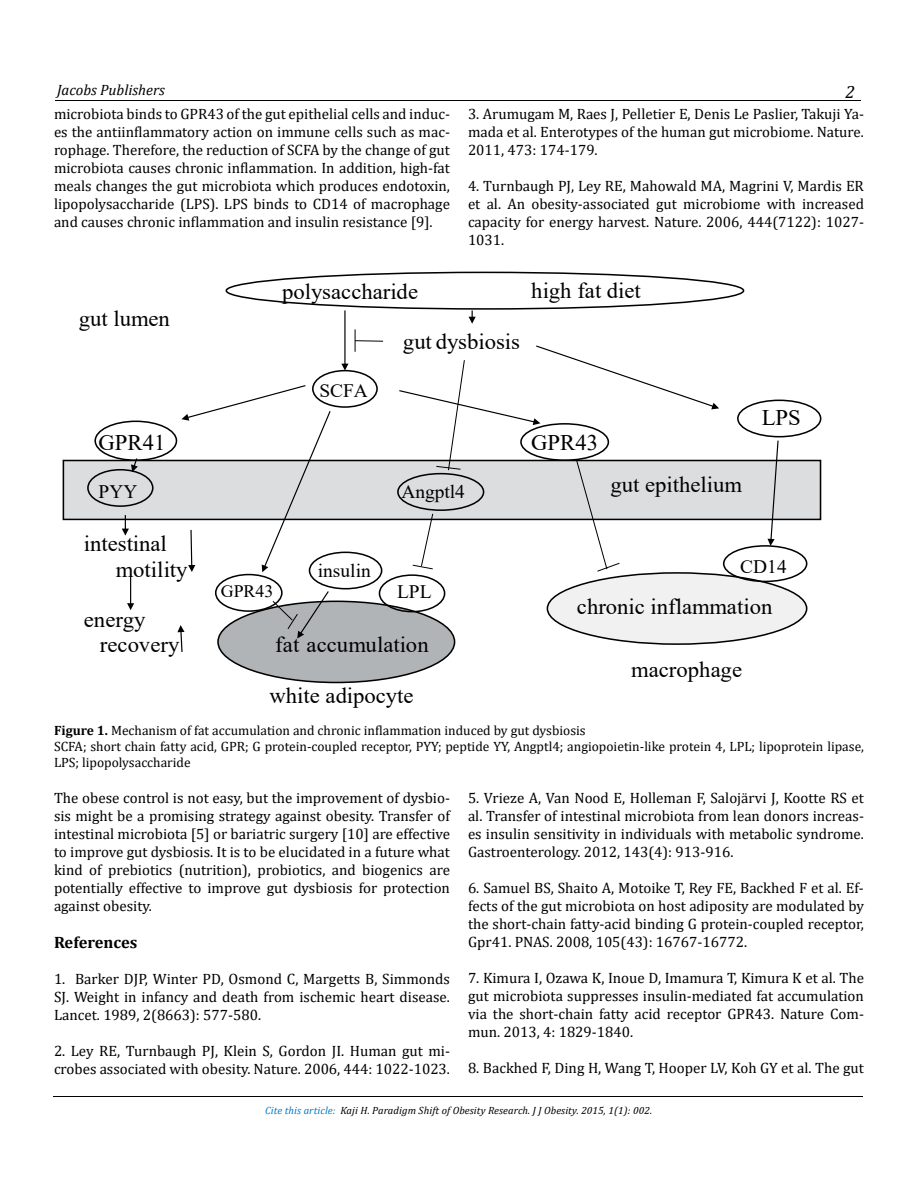
<style>
.page{position:relative;width:918px;height:1188px;background:#fff}
.page>*{position:absolute;margin:0;border:0;box-sizing:border-box;transform-origin:0 0}
.t1{font:22.35px "Times New Roman";color:#000}
.t2{font:22.2px/25.3px "Times New Roman";color:#000}
.t3{font:19.05px "Times New Roman";color:#000}
.t4{font:italic 18px "Cambria";color:#000}
.t5{font:17.55px "Times New Roman";letter-spacing:-.005em;color:#000}
.t6{font:700 16.5px "Cambria";color:#000001}
.t7{font:15px/18px "Cambria";color:#000001;text-align:justify}
.t8{font:italic 15px "Cambria";color:#000}
.t9{font:13.5px/16.2px "Cambria";color:#000}
.t10{font:italic 10.5px "Cambria";letter-spacing:.01em;color:#000}
.s1{font-weight:700}
.s2{color:#007bca}
</style>
<div class="page">
<hr style="left:55px;top:101px;width:806px;height:1px;background:#000103">
<hr style="left:53px;top:1096px;width:810px;height:1px;background:#000103">
<div style="left:218px;top:601px;width:237px;height:81px;background:#b1b4b6;border-radius:50%"></div>
<div style="left:547px;top:573px;width:260px;height:71px;background:#f1f1f2;border-radius:50%"></div>
<div style="left:547px;top:572px;width:260px;height:73px;border:2px solid #000;border-radius:50%"></div>
<div style="left:63px;top:461px;width:758px;height:58px;background:#dcddde"></div>
<div style="left:63px;top:460px;width:758px;height:60px;border:2px solid #000"></div>
<img style="left:575px;top:278px;width:94px;height:31px">
<img style="left:798px;top:405px;width:13px;height:30px">
<img style="left:740px;top:556px;width:68px;height:30px">
<img style="left:788px;top:594px;width:20px;height:31px">
<div style="left:312px;top:370px;width:66px;height:38px;border:2px solid #000;border-radius:50%"></div>
<div style="left:94px;top:421px;width:83px;height:40px;border:2px solid #000;border-radius:50%"></div>
<div style="left:87px;top:469px;width:67px;height:38px;border:2px solid #000;border-radius:50%"></div>
<div style="left:309px;top:552px;width:73px;height:37px;border:2px solid #000;border-radius:50%"></div>
<div style="left:723px;top:545px;width:84px;height:37px;border:2px solid #000;border-radius:50%"></div>
<div style="left:737px;top:400px;width:84px;height:37px;border:2px solid #000;border-radius:50%"></div>
<svg style="left:131px;top:461px;width:7px;height:11px"></svg>
<svg style="left:122px;top:515px;width:7px;height:16px"></svg>
<svg style="left:283px;top:591px;width:46px;height:41px"></svg>
<div style="left:226px;top:272px;width:518px;height:38px;border:2px solid #000;border-radius:50%"></div>
<svg style="left:767px;top:441px;width:12px;height:105px"></svg>
<img style="left:282px;top:279px;width:171px;height:31px">
<img style="left:331px;top:380px;width:47px;height:28px">
<img style="left:99px;top:430px;width:82px;height:31px">
<img style="left:99px;top:480px;width:55px;height:27px">
<img style="left:123px;top:531px;width:5px;height:5px">
<img style="left:130px;top:557px;width:308px;height:30px">
<img style="left:216px;top:581px;width:84px;height:31px">
<img style="left:397px;top:581px;width:49px;height:31px">
<img style="left:217px;top:632px;width:84px;height:31px">
<img style="left:301px;top:632px;width:154px;height:31px">
<svg style="left:181px;top:385px;width:150px;height:187px"></svg>
<svg style="left:127px;top:577px;width:7px;height:33px"></svg>
<svg style="left:177px;top:625px;width:8px;height:27px"></svg>
<svg style="left:469px;top:310px;width:7px;height:14px"></svg>
<svg style="left:399px;top:345px;width:320px;height:227px"></svg>
<svg style="left:341px;top:310px;width:43px;height:61px"></svg>
<p class="t8" style="left:57px;top:79px;width:109px">Jacobs Publishers</p>
<p class="t4" style="left:845px;top:80px;width:11px">2</p>
<p class="t7" style="left:54px;top:104px;width:398px">microbiota binds to GPR43 of the gut epithelial cells and induc&shy;es the antiinflammatory action on immune cells such as mac&shy;rophage. Therefore, the reduction of SCFA by the change of gut microbiota causes chronic inflammation. In addition, high-fat meals changes the gut microbiota which produces endotoxin, lipopolysaccharide (LPS). LPS binds to CD14 of macrophage and causes chronic inflammation and insulin resistance [9].</p>
<p class="t7" style="left:468px;top:104px;width:397px">3. Arumugam M, Raes J, Pelletier E, Denis Le Paslier, Takuji Ya&shy;mada et al. Enterotypes of the human gut microbiome. Nature.<br>2011, 473: 174-179.</p>
<p class="t7" style="left:468px;top:176px;width:398px">4. Turnbaugh PJ, Ley RE, Mahowald MA, Magrini V, Mardis ER et al. An obesity-associated gut microbiome with increased capacity for energy harvest. Nature. 2006, 444(7122): 1027- 1031.</p>
<h2 class="t2" style="left:79px;top:305px;width:93px">gut lumen</h2>
<h2 class="t2" style="left:282px;top:278px;width:138px">polysaccharide</h2>
<h2 class="t2" style="left:403px;top:328px;width:119px">gut dysbiosis</h2>
<p class="t3" style="left:319px;top:377px;width:50px">SCFA</p>
<h2 class="t2" style="left:531px;top:278px;width:111px">high fat diet</h2>
<h2 class="t2" style="left:762px;top:404px;width:41px">LPS</h2>
<h2 class="t2" style="left:531px;top:429px;width:68px">GPR43</h2>
<h2 class="t2" style="left:99px;top:429px;width:68px">GPR41</h2>
<p class="t3" style="left:99px;top:478px;width:40px">PYY</p>
<p class="t3" style="left:402px;top:478px;width:65px">Angptl4</p>
<h1 class="t1" style="left:84px;top:528px;width:85px">intestinal</h1>
<h2 class="t2" style="left:116px;top:556px;width:73px">motility</h2>
<p class="t3" style="left:318px;top:557px;width:54px">insulin</p>
<p class="t5" style="left:221px;top:579px;width:54px">GPR43</p>
<p class="t3" style="left:397px;top:579px;width:36px">LPL</p>
<h2 class="t2" style="left:100px;top:606px;width:81px;text-indent:-16px">energy recovery</h2>
<h2 class="t2" style="left:611px;top:471px;width:133px">gut epithelium</h2>
<p class="t3" style="left:740px;top:553px;width:48px">CD14</p>
<h2 class="t2" style="left:577px;top:593px;width:197px">chronic inflammation</h2>
<h2 class="t2" style="left:275px;top:631px;width:155px">fat accumulation</h2>
<h2 class="t2" style="left:270px;top:682px;width:146px">white adipocyte</h2>
<p class="t9" style="left:54px;top:722px;width:812px"><span class="s1">Figure 1.</span> Mechanism of fat accumulation and chronic inflammation induced by gut dysbiosis<br>SCFA; short chain fatty acid, GPR; G protein-coupled receptor, PYY; peptide YY, Angptl4; angiopoietin-like protein 4, LPL; lipoprotein lipase,<br>LPS; lipopolysaccharide</p>
<h2 class="t2" style="left:631px;top:656px;width:112px">macrophage</h2>
<p class="t7" style="left:54px;top:788px;width:398px">The obese control is not easy, but the improvement of dysbio&shy;sis might be a promising strategy against obesity. Transfer of intestinal microbiota [5] or bariatric surgery [10] are effective to improve gut dysbiosis. It is to be elucidated in a future what kind of prebiotics (nutrition), probiotics, and biogenics are potentially effective to improve gut dysbiosis for protection against obesity.</p>
<p class="t6" style="left:54px;top:931px;width:85px">References</p>
<p class="t7" style="left:54px;top:970px;width:398px">1. Barker DJP, Winter PD, Osmond C, Margetts B, Simmonds SJ. Weight in infancy and death from ischemic heart disease.<br>Lancet. 1989, 2(8663): 577-580.</p>
<p class="t7" style="left:54px;top:1042px;width:398px">2. Ley RE, Turnbaugh PJ, Klein S, Gordon JI. Human gut mi&shy;crobes associated with obesity. Nature. 2006, 444: 1022-1023.</p>
<p class="t7" style="left:468px;top:788px;width:397px">5. Vrieze A, Van Nood E, Holleman F, Salojärvi J, Kootte RS et al. Transfer of intestinal microbiota from lean donors increas&shy;es insulin sensitivity in individuals with metabolic syndrome.<br>Gastroenterology. 2012, 143(4): 913-916.</p>
<p class="t7" style="left:468px;top:878px;width:398px">6. Samuel BS, Shaito A, Motoike T, Rey FE, Backhed F et al. Ef&shy;fects of the gut microbiota on host adiposity are modulated by the short-chain fatty-acid binding G protein-coupled receptor, Gpr41. PNAS. 2008, 105(43): 16767-16772.</p>
<p class="t7" style="left:468px;top:968px;width:398px">7. Kimura I, Ozawa K, Inoue D, Imamura T, Kimura K et al. The gut microbiota suppresses insulin-mediated fat accumulation via the short-chain fatty acid receptor GPR43. Nature Com&shy;mun. 2013, 4: 1829-1840.</p>
<p class="t7" style="left:468px;top:1058px;width:397px">8. Backhed F, Ding H, Wang T, Hooper LV, Koh GY et al. The gut</p>
<p class="t10" style="left:265px;top:1103px;width:389px"><span class="s2">Cite this article:</span> Kaji H. Paradigm Shift of Obesity Research. J J Obesity. 2015, 1(1): 002.</p>
</div>
